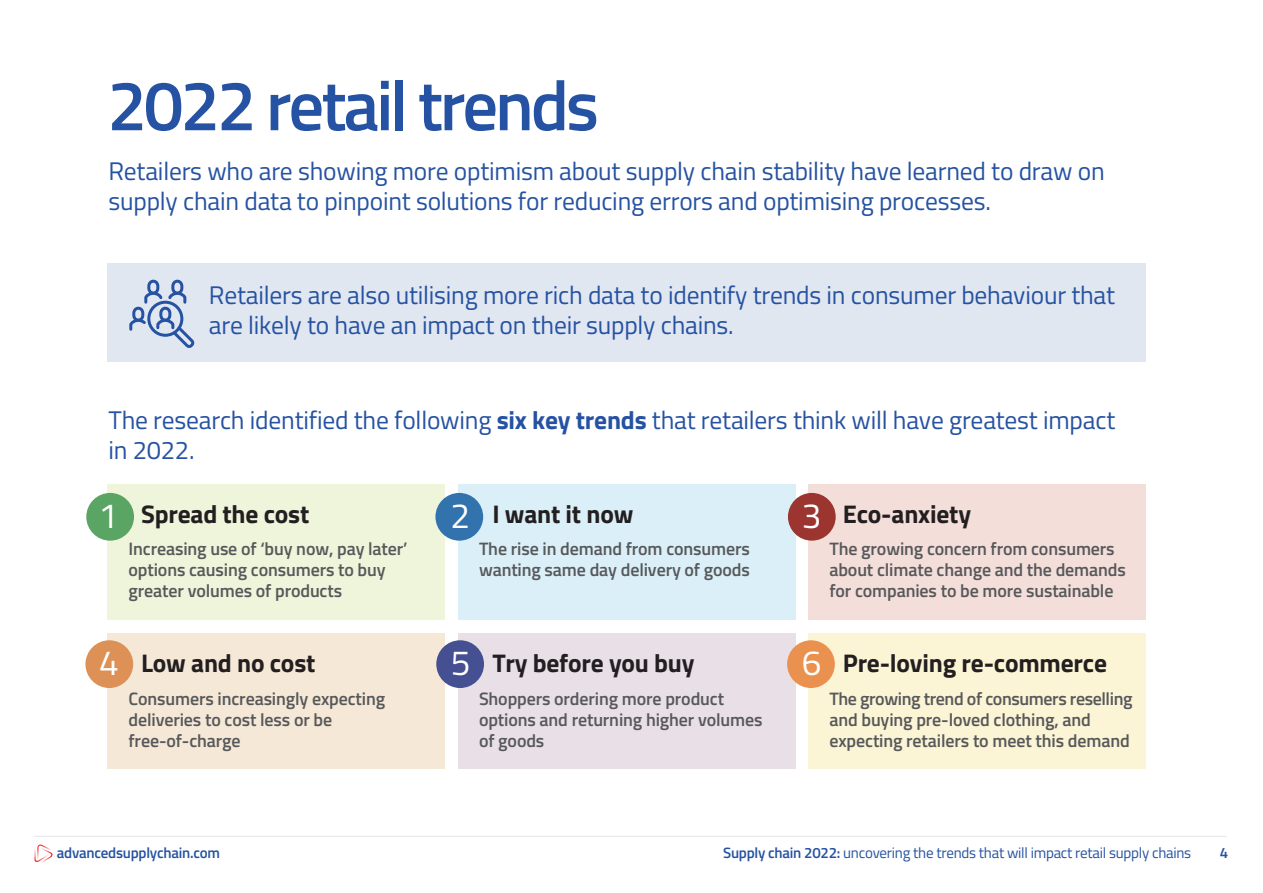
<style>
.page{position:relative;width:1263px;height:893px;background:#fff}
.page>*{position:absolute;margin:0;border:0;box-sizing:border-box;transform-origin:0 0}
.t1{font:600 70.65px "Titillium Web";letter-spacing:-.045em;color:#2552a2}
.t2{font:35.1px "Titillium Web";color:#fff}
.t3{font:25.5px/30px "Titillium Web";letter-spacing:-.01em;color:#2552a2}
.t4{font:700 25.5px "Titillium Web";letter-spacing:-.01em;color:#231f20}
.t5{font:600 18px/21px "Titillium Web";letter-spacing:-.01em;color:#57585a}
.t6{font:15px "Titillium Web";letter-spacing:-.015em;color:#2552a2}
.t7{font:600 15px "Titillium Web";letter-spacing:-.015em;color:#2552a2}
.s1{font-weight:700}
.s2{font-weight:600}
</style>
<div class="page">
<svg style="left:34px;top:844px;width:19px;height:19px"></svg>
<hr style="left:34px;top:836px;width:1193px;height:1px;background:#e6e7e9">
<div style="left:107px;top:264px;width:1039px;height:98px;background:#e1e7f1"></div>
<svg style="left:129px;top:279px;width:66px;height:69px"></svg>
<div style="left:107px;top:484px;width:338px;height:135px;background:#eef5da"></div>
<div style="left:458px;top:484px;width:337px;height:135px;background:#daeff7"></div>
<div style="left:808px;top:484px;width:338px;height:135px;background:#f4deda"></div>
<div style="left:107px;top:633px;width:338px;height:136px;background:#f5e8d7"></div>
<div style="left:458px;top:633px;width:337px;height:136px;background:#e8dfe7"></div>
<div style="left:808px;top:633px;width:338px;height:136px;background:#fbf4d5"></div>
<div style="left:86px;top:493px;width:48px;height:48px;background:#5aa563;border-radius:50%"></div>
<div style="left:435px;top:493px;width:48px;height:48px;background:#3273ad;border-radius:50%"></div>
<div style="left:788px;top:493px;width:48px;height:48px;background:#9c3430;border-radius:50%"></div>
<div style="left:85px;top:640px;width:48px;height:48px;background:#dd9156;border-radius:50%"></div>
<div style="left:436px;top:640px;width:48px;height:48px;background:#445091;border-radius:50%"></div>
<div style="left:787px;top:640px;width:48px;height:48px;background:#eb914f;border-radius:50%"></div>
<h1 class="t1" style="left:107px;top:52px;width:493px">2022 retail trends</h1>
<h3 class="t3" style="left:108px;top:155px;width:998px">Retailers who are showing more optimism about supply chain stability have learned to draw on supply chain data to pinpoint solutions for reducing errors and optimising processes.</h3>
<h3 class="t3" style="left:209px;top:279px;width:908px">Retailers are also utilising more rich data to identify trends in consumer behaviour that are likely to have an impact on their supply chains.</h3>
<h3 class="t3" style="left:108px;top:404px;width:1008px">The research identified the following <span class="s1">six key trends</span> that retailers think will have greatest impact in 2022.</h3>
<h2 class="t2" style="left:98px;top:490px;width:21px">1</h2>
<h2 class="t2" style="left:451px;top:490px;width:21px">2</h2>
<h2 class="t2" style="left:802px;top:490px;width:21px">3</h2>
<h3 class="t4" style="left:141px;top:494px;width:170px">Spread the cost</h3>
<p class="t5" style="left:129px;top:538px;width:280px">Increasing use of ‘buy now, pay later’ options causing consumers to buy greater volumes of products</p>
<h3 class="t4" style="left:492px;top:494px;width:142px">I want it now</h3>
<p class="t5" style="left:479px;top:538px;width:272px">The rise in demand from consumers wanting same day delivery of goods</p>
<h3 class="t4" style="left:843px;top:494px;width:130px">Eco-anxiety</h3>
<p class="t5" style="left:829px;top:538px;width:298px">The growing concern from consumers about climate change and the demands for companies to be more sustainable</p>
<h2 class="t2" style="left:99px;top:637px;width:21px">4</h2>
<h2 class="t2" style="left:451px;top:637px;width:21px">5</h2>
<h2 class="t2" style="left:802px;top:637px;width:21px">6</h2>
<h3 class="t4" style="left:492px;top:644px;width:204px">Try before you buy</h3>
<p class="t5" style="left:479px;top:687px;width:285px">Shoppers ordering more product options and returning higher volumes of goods</p>
<h3 class="t4" style="left:141px;top:644px;width:176px">Low and no cost</h3>
<p class="t5" style="left:129px;top:687px;width:258px">Consumers increasingly expecting deliveries to cost less or be free-of-charge</p>
<h3 class="t4" style="left:843px;top:644px;width:266px">Pre-loving re-commerce</h3>
<p class="t5" style="left:829px;top:687px;width:305px">The growing trend of consumers reselling and buying pre-loved clothing, and expecting retailers to meet this demand</p>
<p class="t7" style="left:57px;top:842px;width:165px">advancedsupplychain.com</p>
<p class="t6" style="left:723px;top:842px;width:470px"><span class="s2">Supply chain 2022:</span> uncovering the trends that will impact retail supply chains</p>
<p class="t7" style="left:1220px;top:842px;width:10px">4</p>
</div>
